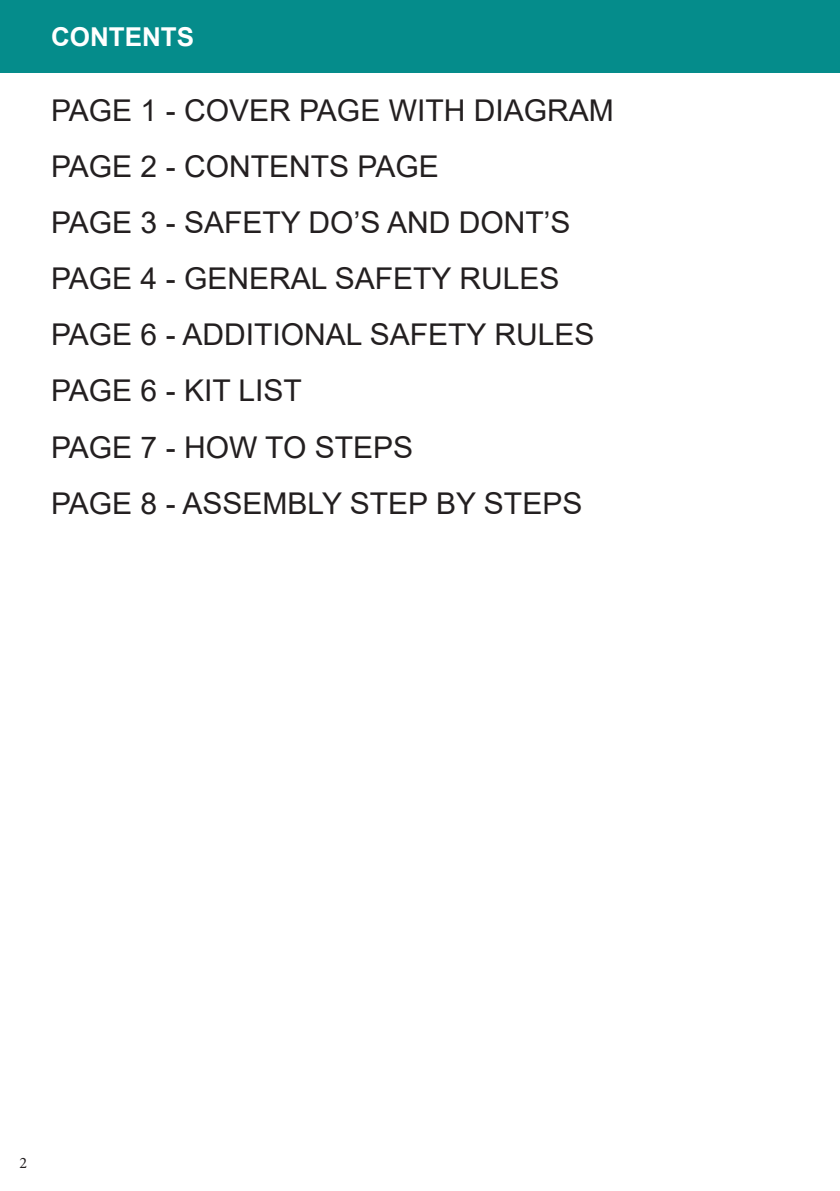
<style>
.page{position:relative;width:840px;height:1191px;background:#fff}
.page>*{position:absolute;margin:0;border:0;box-sizing:border-box;transform-origin:0 0}
.t1{font:30px/56px "Arial";color:#231f20}
.t2{font:700 26px "Arial";color:#fff}
.t3{font:16px "Minion Pro";color:#231f20}
</style>
<div class="page">
<div style="left:0;top:0;width:839px;height:72px;background:#058c8b"></div>
<p class="t2" style="left:51px;top:18px;width:145px">CONTENTS</p>
<p class="t1" style="left:51px;top:83px;width:564px">PAGE 1 - COVER PAGE WITH DIAGRAM</p>
<p class="t1" style="left:51px;top:139px;width:389px">PAGE 2 - CONTENTS PAGE</p>
<p class="t1" style="left:51px;top:195px;width:520px">PAGE 3 - SAFETY DO’S AND DONT’S</p>
<p class="t1" style="left:51px;top:251px;width:509px">PAGE 4 - GENERAL SAFETY RULES</p>
<p class="t1" style="left:51px;top:307px;width:544px">PAGE 6 - ADDITIONAL SAFETY RULES</p>
<p class="t1" style="left:51px;top:363px;width:363px">PAGE 6 - KIT LIST<br>PAGE 7 - HOW TO STEPS</p>
<p class="t1" style="left:51px;top:475px;width:532px">PAGE 8 - ASSEMBLY STEP BY STEPS</p>
<p class="t3" style="left:20px;top:1151px;width:9px">2</p>
</div>
